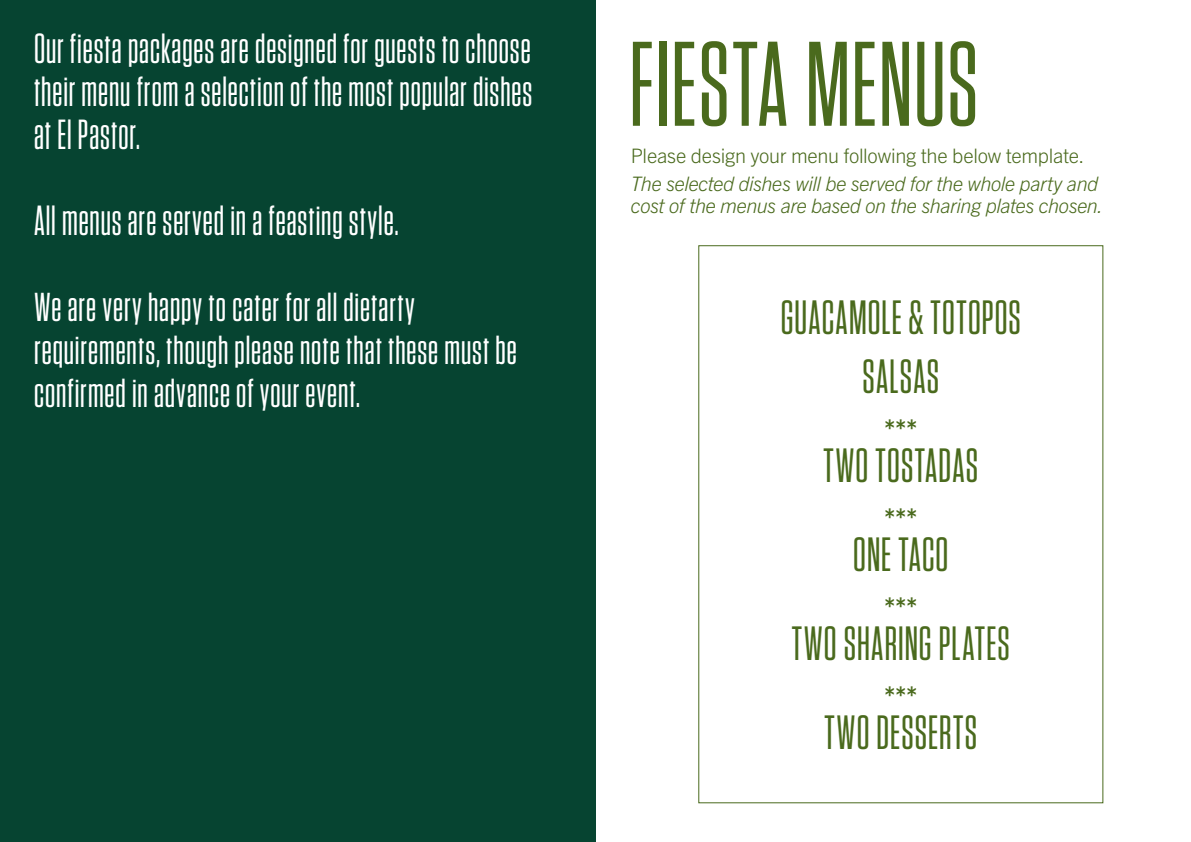
<style>
.page{position:relative;width:1191px;height:842px;background:#fff}
.page>*{position:absolute;margin:0;border:0;box-sizing:border-box;transform-origin:0 0}
.t1{font:500 120px "Tungsten Condensed";letter-spacing:.015em;color:#4a6a1d}
.BODY_green{font:500 48px "Tungsten Condensed";letter-spacing:.025em;color:#4a6a1d}
.LARGE_TEXT_white{font:500 42px/43px "Tungsten Condensed";letter-spacing:.02em;color:#fff;text-align:justify}
.LARGE_TEXT_white-2{font:500 40.3px/43px "Tungsten Condensed";letter-spacing:.025em;color:#fff;scale:1.04 1}
.BODY_green-2{font:italic 300 20px/22px "Trade Gothic Next LT Pro";letter-spacing:-.02em;color:#4a6a1d}
.BODY_green-3{font:300 20px "Trade Gothic Next LT Pro";letter-spacing:-.015em;color:#4a6a1d}
</style>
<div class="page">
<div style="left:0;top:0;width:595px;height:842px;background:#064431"></div>
<p class="LARGE_TEXT_white" style="left:34px;top:29px;width:500px">Our fiesta packages are designed for guests to choose their menu from a selection of the most popular dishes at El Pastor.</p>
<p class="LARGE_TEXT_white" style="left:34px;top:201px;width:366px">All menus are served in a feasting style.</p>
<p class="LARGE_TEXT_white-2" style="left:34px;top:287px;width:465px">We are very happy to cater for all dietarty requirements, though please note that these must be confirmed in advance of your event.</p>
<p class="t1" style="left:629px;top:27px;width:350px">FIESTA MENUS</p>
<p class="BODY_green-3" style="left:631px;top:142px;width:455px">Please design your menu following the below template.</p>
<p class="BODY_green-2" style="left:631px;top:171px;width:474px">The selected dishes will be served for the whole party and cost of the menus are based on the sharing plates chosen.</p>
<p class="BODY_green" style="left:781px;top:294px;width:241px">GUACAMOLE &amp; TOTOPOS</p>
<p class="BODY_green" style="left:862px;top:354px;width:78px">SALSAS</p>
<p class="BODY_green" style="left:885px;top:413px;width:33px">***</p>
<p class="BODY_green" style="left:823px;top:443px;width:156px">TWO TOSTADAS</p>
<p class="BODY_green" style="left:885px;top:502px;width:33px">***</p>
<p class="BODY_green" style="left:853px;top:532px;width:97px">ONE TACO</p>
<p class="BODY_green" style="left:885px;top:591px;width:33px">***</p>
<p class="BODY_green" style="left:792px;top:621px;width:219px">TWO SHARING PLATES</p>
<p class="BODY_green" style="left:885px;top:680px;width:33px">***</p>
<p class="BODY_green" style="left:824px;top:710px;width:154px">TWO DESSERTS</p>
</div>
